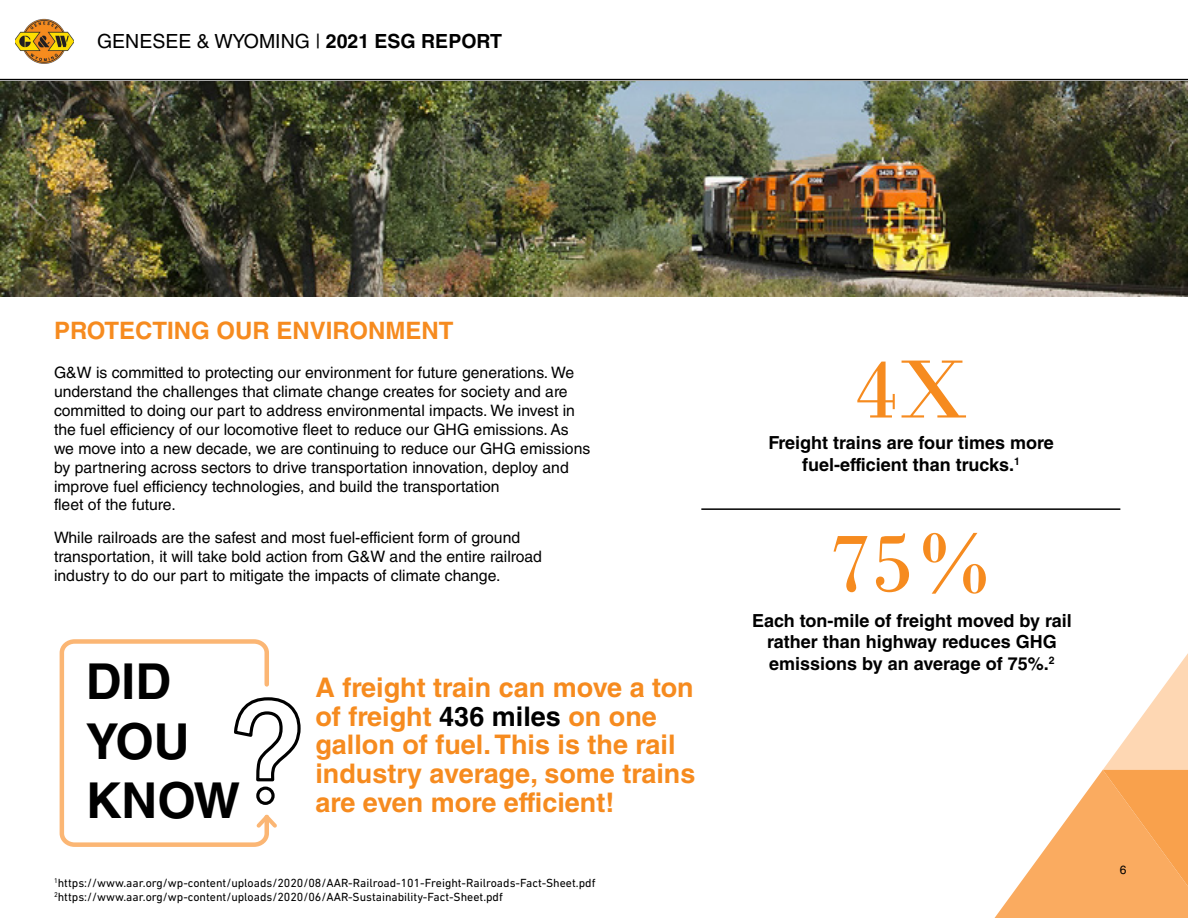
<style>
.page{position:relative;width:1188px;height:918px;background:#fff}
.page>*{position:absolute;margin:0;border:0;box-sizing:border-box;transform-origin:0 0}
.t1{font:87px/173.6px "Bodoni";color:#f68b1f;text-align:center}
.t2{font:700 49.5px/59.4px "Helvetica LT Std";color:#000}
.t3{font:700 27px/28.5px "Helvetica LT Std";color:#f68b1f}
.t4{font:700 24px "Helvetica LT Std";color:#f68b1f}
.t5{font:19.5px "Helvetica LT Std";color:#000}
.t6{font:700 18px/21.6px "Helvetica LT Std";color:#000;text-align:center}
.t7{font:15.75px/18.9px "Helvetica LT Std";color:#000}
.t8{font:12px/14.4px "DIN Next LT Pro";color:#000}
.t9{font:12px "Helvetica LT Std";color:#000}
.s1{font-weight:700}
.s2{color:#000}
</style>
<div class="page">
<img style="left:0;top:81px;width:1188px;height:216px">
<hr style="left:701px;top:508px;width:419px;height:2px;background:#000">
<svg style="left:59px;top:639px;width:212px;height:208px"></svg>
<svg style="left:253px;top:811px;width:24px;height:20px"></svg>
<img style="left:15px;top:18px;width:58px;height:46px">
<hr style="left:0;top:79px;width:1188px;height:1px;background:#000">
<svg style="left:232px;top:696px;width:69px;height:87px"></svg>
<svg style="left:258px;top:788px;width:15px;height:15px"></svg>
<div style="left:256px;top:787px;width:19px;height:18px;border:3px solid #000;border-radius:50%"></div>
<svg style="left:995px;top:653px;width:193px;height:265px"></svg>
<p class="t5" style="left:97px;top:30px;width:406px">GENESEE &amp; WYOMING | <span class="s1">2021 ESG REPORT</span></p>
<h3 class="t4" style="left:54px;top:316px;width:401px">PROTECTING OUR ENVIRONMENT</h3>
<p class="t7" style="left:54px;top:363px;width:538px">G&amp;W is committed to protecting our environment for future generations. We understand the challenges that climate change creates for society and are committed to doing our part to address environmental impacts. We invest in the fuel efficiency of our locomotive fleet to reduce our GHG emissions. As we move into a new decade, we are continuing to reduce our GHG emissions by partnering across sectors to drive transportation innovation, deploy and improve fuel efficiency technologies, and build the transportation<br>fleet of the future.</p>
<p class="t7" style="left:54px;top:528px;width:490px">While railroads are the safest and most fuel-efficient form of ground transportation, it will take bold action from G&amp;W and the entire railroad industry to do our part to mitigate the impacts of climate change.</p>
<h2 class="t2" style="left:86px;top:651px;width:156px">DID<br>YOU<br>KNOW</h2>
<h3 class="t3" style="left:315px;top:673px;width:382px">A freight train can move a ton of freight <span class="s2">436 miles</span> on one gallon of fuel. This is the rail industry average, some trains are even more efficient!</h3>
<p class="t8" style="left:54px;top:876px;width:543px"><sup>1</sup>https://www.aar.org/wp-content/uploads/2020/08/AAR-Railroad-101-Freight-Railroads-Fact-Sheet.pdf<br><sup>2</sup>https://www.aar.org/wp-content/uploads/2020/06/AAR-Sustainability-Fact-Sheet.pdf</p>
<h1 class="t1" style="left:829px;top:303px;width:167px">4X<br>75%</h1>
<p class="t6" style="left:769px;top:432px;width:287px">Freight trains are four times more fuel-efficient than trucks.<sup>1</sup></p>
<p class="t6" style="left:752px;top:609px;width:321px">Each ton-mile of freight moved by rail rather than highway reduces GHG emissions by an average of 75%.<sup>2</sup></p>
<p class="t9" style="left:1120px;top:862px;width:8px">6</p>
</div>
